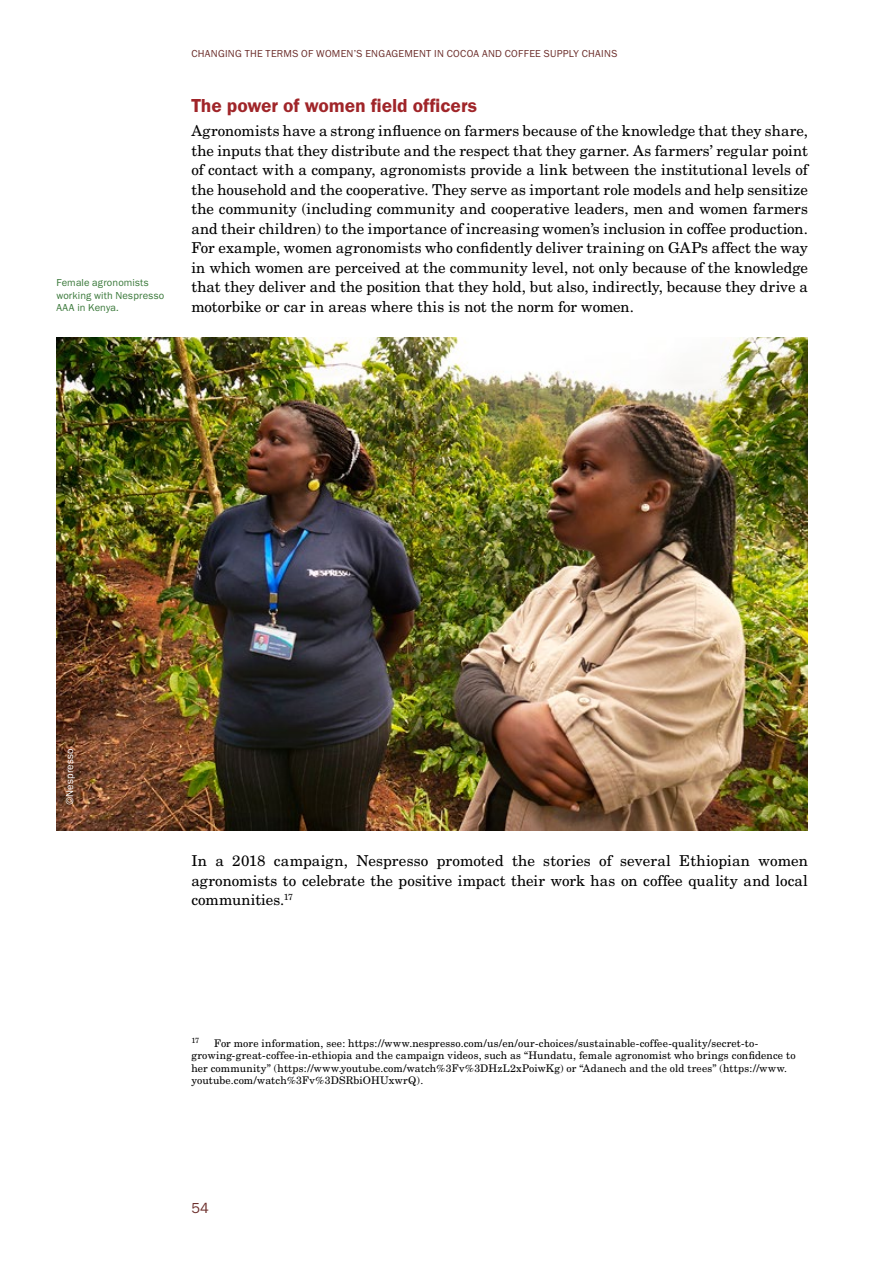
<style>
.page{position:relative;width:893px;height:1263px;background:#fff}
.page>*{position:absolute;margin:0;border:0;box-sizing:border-box;transform-origin:0 0}
.t1{font:600 19.5px "Franklin Gothic EF";letter-spacing:-.005em;color:#a02529}
.t2{font:15px/19.5px "New Century Schlbk";color:#000;text-align:justify}
.t3{font:15px "Franklin Gothic EF";color:#6c2e2b}
.t4{font:10.5px/12.6px "New Century Schlbk";letter-spacing:.02em;color:#000}
.t5{font:10.5px "Franklin Gothic EF";letter-spacing:.025em;color:#6c2e2b}
.t6{font:10.5px/12.6px "Franklin Gothic EF";letter-spacing:.015em;color:#387738}
.t7{font:10.5px "Franklin Gothic EF";letter-spacing:.02em;color:#fff}
.t8{font:7.5px "New Century Schlbk";color:#000}
</style>
<div class="page">
<img style="left:56px;top:338px;width:752px;height:493px">
<p class="t6" style="left:56px;top:276px;width:109px">FEMALE AGRONOMISTS<br>WORKING WITH N ESPRESSO<br>AAA IN KENYA.</p>
<p class="t5" style="left:191px;top:48px;width:427px">CHANGING THE TERMS OF WOMEN’S ENGAGEMENT IN COCOA AND COFFEE SUPPLY CHAINS</p>
<h1 class="t1" style="left:191px;top:95px;width:287px">The power of women field officers</h1>
<p class="t2" style="left:191px;top:121px;width:618px">Agronomists have a strong influence on farmers because of the knowledge that they share, the inputs that they distribute and the respect that they garner. As farmers’ regular point of contact with a company, agronomists provide a link between the institutional levels of the household and the cooperative. They serve as important role models and help sensitize the community (including community and cooperative leaders, men and women farmers and their children) to the importance of increasing women’s inclusion in coffee production.<br>For example, women agronomists who confidently deliver training on GAPs affect the way in which women are perceived at the community level, not only because of the knowledge that they deliver and the position that they hold, but also, indirectly, because they drive a motorbike or car in areas where this is not the norm for women.</p>
<p class="t7" style="left:64px;top:805px;width:59px;rotate:-90deg">©N ESPRESSO</p>
<p class="t2" style="left:191px;top:851px;width:618px">In a 2018 campaign, Nespresso promoted the stories of several Ethiopian women agronomists to celebrate the positive impact their work has on coffee quality and local communities.<sup>17</sup></p>
<p class="t8" style="left:191px;top:1036px;width:9px">17</p>
<p class="t4" style="left:191px;top:1036px;width:606px;text-indent:23px">For more information, see: https://www.nespresso.com/us/en/our-choices/sustainable-coffee-quality/secret-to&shy;growing-great-coffee-in-ethiopia and the campaign videos, such as “Hundatu, female agronomist who brings confidence to her community” (https://www.youtube.com/watch%3Fv%3DHzL2xPoiwKg) or “Adanech and the old trees” (https://www. youtube.com/watch%3Fv%3DSRbiOHUxwrQ).</p>
<p class="t3" style="left:191px;top:1199px;width:19px">54</p>
</div>
